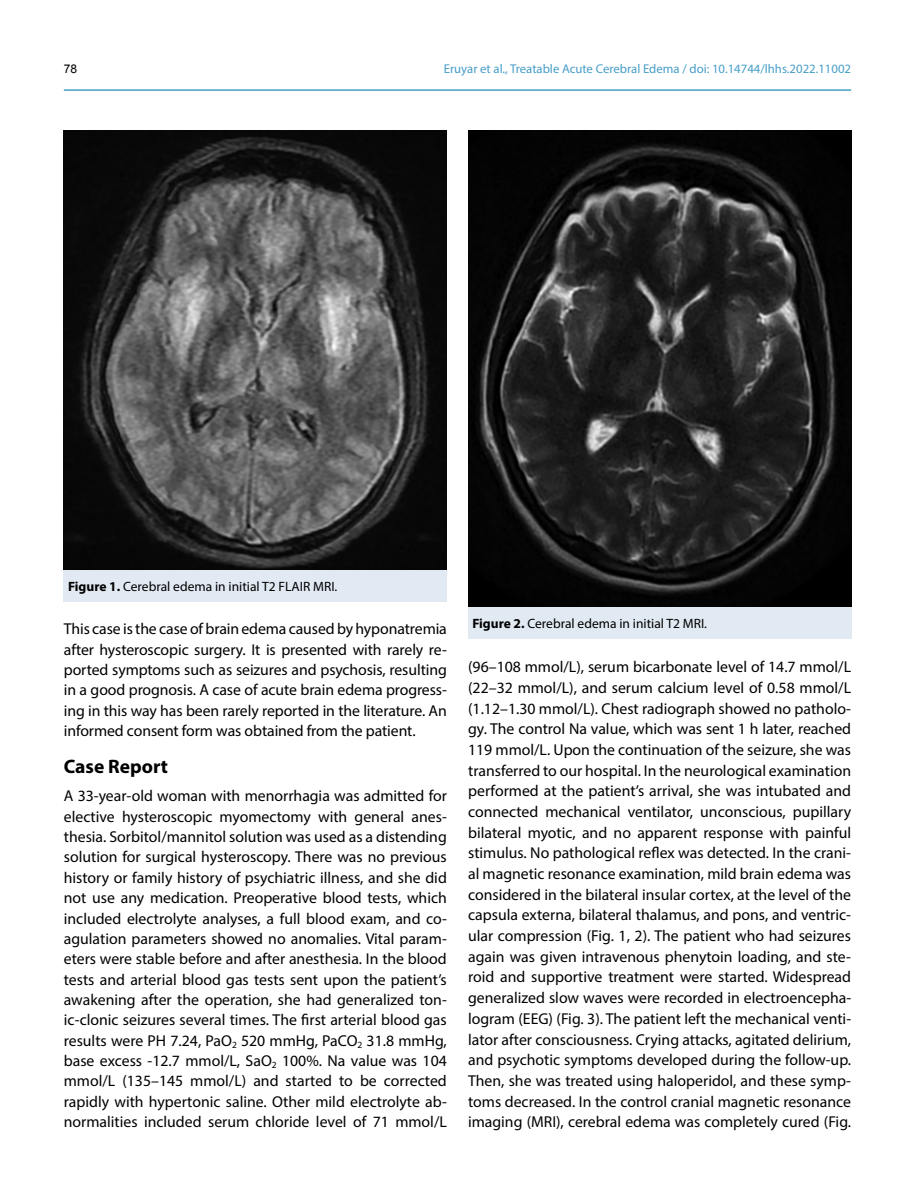
<style>
.page{position:relative;width:915px;height:1191px;background:#fff}
.page>*{position:absolute;margin:0;border:0;box-sizing:border-box;transform-origin:0 0}
.t1{font:700 19.5px "Myriad Pro";color:#000}
.t2{font:15.75px/20.7px "Myriad Pro";color:#000;text-align:justify}
.t3{font:13.5px "Myriad Pro";color:#000}
.t4{font:12.75px "Myriad Pro";color:#479ec8}
.t5{font:12px "Arial";color:#000}
.s1{font-weight:700}
</style>
<div class="page">
<hr style="left:64px;top:89px;width:786px;height:2px;background:#479ec8">
<img style="left:64px;top:131px;width:382px;height:439px">
<div style="left:64px;top:570px;width:382px;height:31px;background:#e1eaf3"></div>
<img style="left:468px;top:131px;width:382px;height:476px">
<div style="left:468px;top:607px;width:382px;height:32px;background:#e1eaf3"></div>
<p class="t5" style="left:64px;top:60px;width:15px">78</p>
<p class="t4" style="left:443px;top:61px;width:409px">Eruyar et al., Treatable Acute Cerebral Edema / doi: 10.14744/lhhs.2022.11002</p>
<p class="t3" style="left:68px;top:578px;width:271px"><span class="s1">Figure 1.</span> Cerebral edema in initial T2 FLAIR MRI.</p>
<p class="t2" style="left:64px;top:618px;width:384px">This case is the case of brain edema caused by hyponatremia after hysteroscopic surgery. It is presented with rarely re&shy;ported symptoms such as seizures and psychosis, resulting in a good prognosis. A case of acute brain edema progress&shy;ing in this way has been rarely reported in the literature. An informed consent form was obtained from the patient.</p>
<p class="t1" style="left:64px;top:753px;width:106px">Case Report</p>
<p class="t2" style="left:64px;top:785px;width:384px">A 33-year-old woman with menorrhagia was admitted for elective hysteroscopic myomectomy with general anes&shy;thesia. Sorbitol/mannitol solution was used as a distending solution for surgical hysteroscopy. There was no previous history or family history of psychiatric illness, and she did not use any medication. Preoperative blood tests, which included electrolyte analyses, a full blood exam, and co&shy;agulation parameters showed no anomalies. Vital param&shy;eters were stable before and after anesthesia. In the blood tests and arterial blood gas tests sent upon the patient’s awakening after the operation, she had generalized ton&shy;ic-clonic seizures several times. The first arterial blood gas results were PH 7.24, PaO<sub>2</sub> 520 mmHg, PaCO<sub>2</sub> 31.8 mmHg, base excess -12.7 mmol/L, SaO<sub>2</sub> 100%. Na value was 104 mmol/L (135–145 mmol/L) and started to be corrected rapidly with hypertonic saline. Other mild electrolyte ab&shy;normalities included serum chloride level of 71 mmol/L</p>
<p class="t3" style="left:472px;top:615px;width:236px"><span class="s1">Figure 2.</span> Cerebral edema in initial T2 MRI.</p>
<p class="t2" style="left:468px;top:656px;width:384px">(96–108 mmol/L), serum bicarbonate level of 14.7 mmol/L (22–32 mmol/L), and serum calcium level of 0.58 mmol/L (1.12–1.30 mmol/L). Chest radiograph showed no patholo&shy;gy. The control Na value, which was sent 1 h later, reached 119 mmol/L. Upon the continuation of the seizure, she was transferred to our hospital. In the neurological examination performed at the patient’s arrival, she was intubated and connected mechanical ventilator, unconscious, pupillary bilateral myotic, and no apparent response with painful stimulus. No pathological reflex was detected. In the crani&shy;al magnetic resonance examination, mild brain edema was considered in the bilateral insular cortex, at the level of the capsula externa, bilateral thalamus, and pons, and ventric&shy;ular compression (Fig. 1, 2). The patient who had seizures again was given intravenous phenytoin loading, and ste&shy;roid and supportive treatment were started. Widespread generalized slow waves were recorded in electroencepha&shy;logram (EEG) (Fig. 3). The patient left the mechanical venti&shy;lator after consciousness. Crying attacks, agitated delirium, and psychotic symptoms developed during the follow-up.<br>Then, she was treated using haloperidol, and these symp&shy;toms decreased. In the control cranial magnetic resonance imaging (MRI), cerebral edema was completely cured (Fig.</p>
</div>
